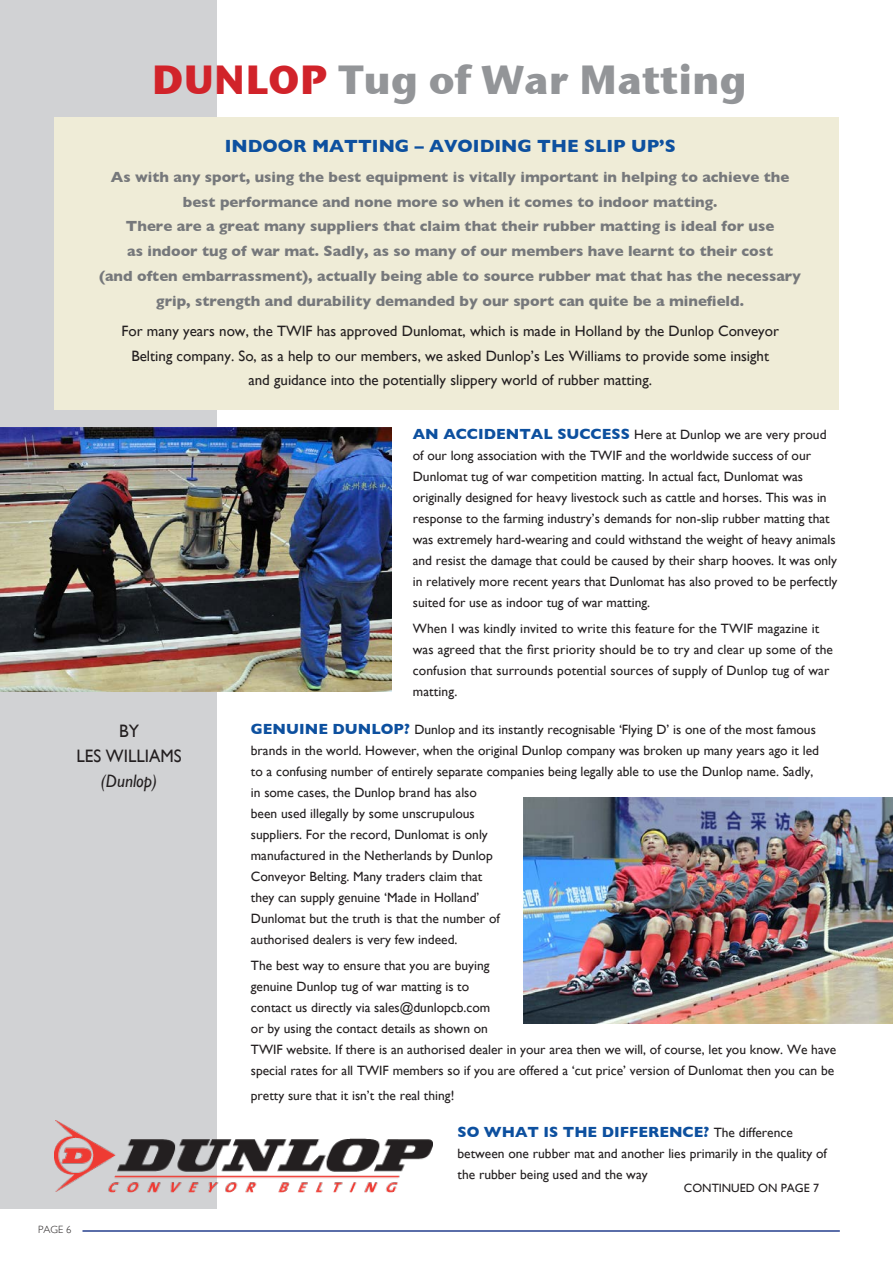
<style>
.page{position:relative;width:893px;height:1263px;background:#fff}
.page>*{position:absolute;margin:0;border:0;box-sizing:border-box;transform-origin:0 0}
.t1{font:700 40.5px "Stone Sans ITC";color:#939598}
.t2{font:700 18px "Gill Sans";color:#0d509f}
.t3{font:18px/24.8px "Gill Sans";color:#231f20;text-align:center;scale:.95 1}
.t4{font:700 15px/24.8px "Gill Sans";color:#76787b;text-align:center}
.t5{font:15px "Gill Sans";color:#231f20}
.t6{font:700 15px "Gill Sans";color:#0d509f}
.t7{font:13.5px/21px "Gill Sans";color:#231f20}
.t8{font:12px "Gill Sans";color:#231f20}
.t9{font:300 10.5px "Gill Sans";color:#231f20}
.s1{color:#d1232a}
.s2{font-style:italic}
.s3{font-weight:700;font-size:15px;color:#0d509f}
.s4{font-weight:400;font-size:13.5px;color:#231f20}
</style>
<div class="page">
<div style="left:0;top:0;width:217px;height:1219px;background:#d1d2d4"></div>
<hr style="left:82px;top:1230px;width:758px;height:2px;background:#253f8e">
<div style="left:0;top:1209px;width:225px;height:13px;background:#fff"></div>
<div style="left:54px;top:117px;width:785px;height:292px;background:#efecd7"></div>
<img style="left:0;top:427px;width:392px;height:264px">
<img style="left:523px;top:797px;width:370px;height:226px">
<img style="left:54px;top:1120px;width:378px;height:73px">
<p class="t1" style="left:152px;top:44px;width:596px"><span class="s1">DUNLOP</span> Tug of War Matting</p>
<p class="t2" style="left:225px;top:131px;width:453px">INDOOR MATTING – AVOIDING THE SLIP UP’S</p>
<p class="t4" style="left:111px;top:164px;width:680px">As with any sport, using the best equipment is vitally important in helping to achieve the</p>
<p class="t4" style="left:183px;top:189px;width:536px">best performance and none more so when it comes to indoor matting.</p>
<p class="t4" style="left:126px;top:214px;width:650px">There are a great many suppliers that claim that their rubber matting is ideal for use</p>
<p class="t4" style="left:127px;top:238px;width:647px">as indoor tug of war mat. Sadly, as so many of our members have learnt to their cost</p>
<p class="t4" style="left:99px;top:263px;width:703px">(and often embarrassment), actually being able to source rubber mat that has the necessary grip, strength and durability demanded by our sport can quite be a minefield.</p>
<p class="t5" style="left:121px;top:322px;width:659px">For many years now, the TWIF has approved Dunlomat, which is made in Holland by the Dunlop Conveyor</p>
<p class="t5" style="left:131px;top:347px;width:639px">Belting company. So, as a help to our members, we asked Dunlop’s Les Williams to provide some insight</p>
<p class="t5" style="left:248px;top:372px;width:405px">and guidance into the potentially slippery world of rubber matting.</p>
<p class="t3" style="left:119px;top:719px;width:23px">BY</p>
<p class="t3" style="left:76px;top:744px;width:112px">LES WILLIAMS <span class="s2">(Dunlop)</span></p>
<p class="t9" style="left:38px;top:1221px;width:35px">PAGE 6</p>
<p class="t7" style="left:413px;top:423px;width:426px"><span class="s3">AN ACCIDENTAL SUCCESS</span> Here at Dunlop we are very proud of our long association with the TWIF and the worldwide success of our Dunlomat tug of war competition matting. In actual fact, Dunlomat was originally designed for heavy livestock such as cattle and horses. This was in response to the farming industry’s demands for non-slip rubber matting that was extremely hard-wearing and could withstand the weight of heavy animals and resist the damage that could be caused by their sharp hooves. It was only in relatively more recent years that Dunlomat has also proved to be perfectly suited for use as indoor tug of war matting.</p>
<p class="t7" style="left:413px;top:618px;width:422px">When I was kindly invited to write this feature for the TWIF magazine it was agreed that the first priority should be to try and clear up some of the confusion that surrounds potential sources of supply of Dunlop tug of war matting.</p>
<p class="t7" style="left:251px;top:718px;width:570px"><span class="s3">GENUINE DUNLOP?</span> Dunlop and its instantly recognisable ‘Flying D’ is one of the most famous brands in the world. However, when the original Dunlop company was broken up many years ago it led to a confusing number of entirely separate companies being legally able to use the Dunlop name. Sadly, in some cases, the Dunlop brand has also<br>been used illegally by some unscrupulous<br>suppliers. For the record, Dunlomat is only<br>manufactured in the Netherlands by Dunlop<br>Conveyor Belting. Many traders claim that<br>they can supply genuine ‘Made in Holland’<br>Dunlomat but the truth is that the number of<br>authorised dealers is very few indeed.</p>
<p class="t7" style="left:251px;top:955px;width:587px">The best way to ensure that you are buying<br>genuine Dunlop tug of war matting is to<br>contact us directly via sales@dunlopcb.com<br>or by using the contact details as shown on<br>TWIF website. If there is an authorised dealer in your area then we will, of course, let you know. We have special rates for all TWIF members so if you are offered a ‘cut price’ version of Dunlomat then you can be</p>
<p class="t7" style="left:251px;top:1085px;width:205px">pretty sure that it isn’t the real thing!</p>
<p class="t6" style="left:458px;top:1120px;width:337px">SO WHAT IS THE DIFFERENCE? <span class="s4">The difference</span></p>
<p class="t7" style="left:458px;top:1143px;width:371px">between one rubber mat and another lies primarily in the quality of the rubber being used and the way</p>
<p class="t8" style="left:684px;top:1181px;width:137px">CONTINUED ON PAGE 7</p>
</div>
